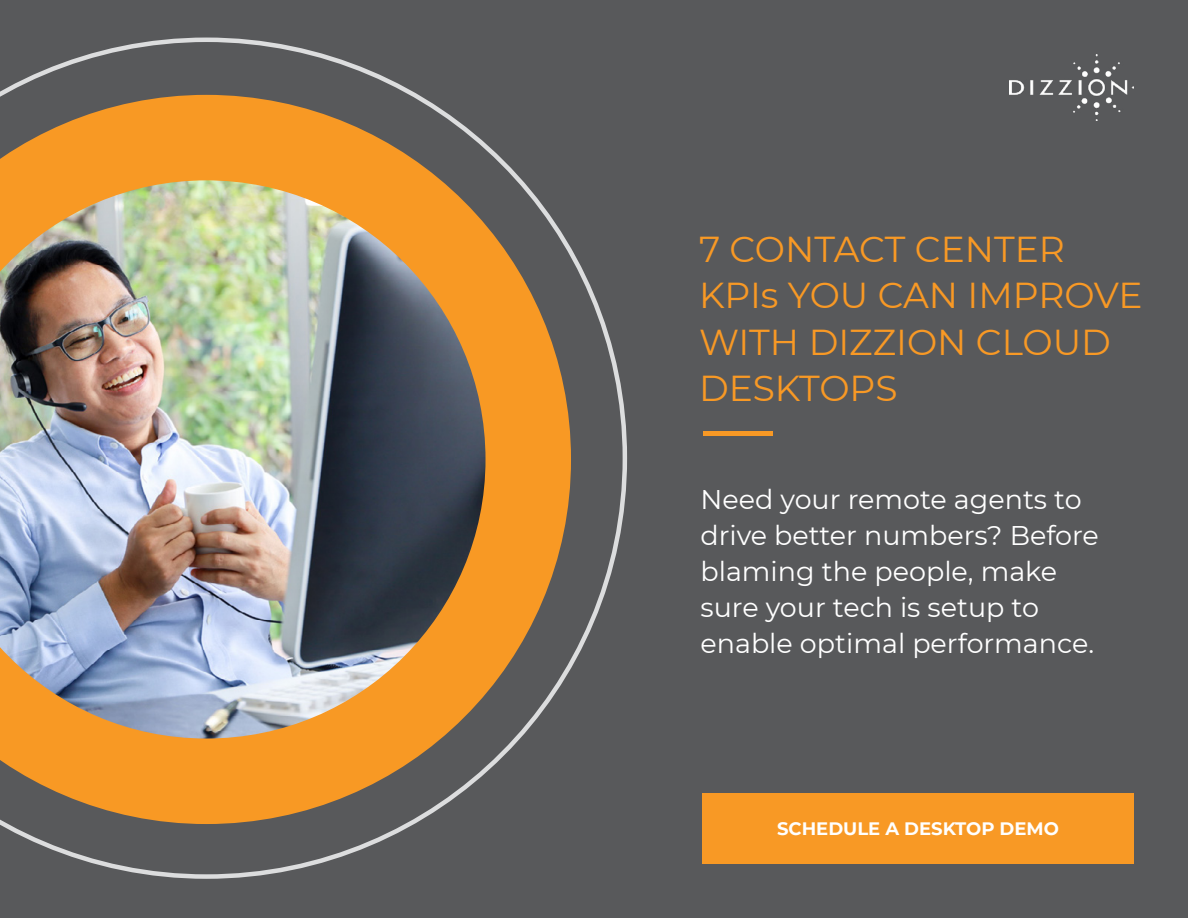
<style>
.page{position:relative;width:1188px;height:918px;background:#58595b}
.page>*{position:absolute;margin:0;border:0;box-sizing:border-box;transform-origin:0 0}
.t1{font:36px/46.5px "Montserrat";color:#f89925}
.t2{font:27px/36px "Montserrat";color:#fff}
.t3{font:700 18px "Montserrat";color:#fff}
</style>
<div class="page">
<img style="left:0;top:38px;width:627px;height:841px">
<hr style="left:703px;top:431px;width:69px;height:4px;background:#f89925">
<div style="left:702px;top:794px;width:432px;height:70px;background:#f89925"></div>
<img style="left:1010px;top:54px;width:123px;height:66px">
<h1 class="t1" style="left:699px;top:225px;width:445px">7 CONTACT CENTER<br>KPIs YOU CAN IMPROVE<br>WITH DIZZION CLOUD<br>DESKTOPS</h1>
<p class="t2" style="left:700px;top:480px;width:400px">Need your remote agents to drive better numbers? Before blaming the people, make sure your tech is setup to enable optimal performance.</p>
<p class="t3" style="left:777px;top:816px;width:283px">SCHEDULE A DESKTOP DEMO</p>
</div>
